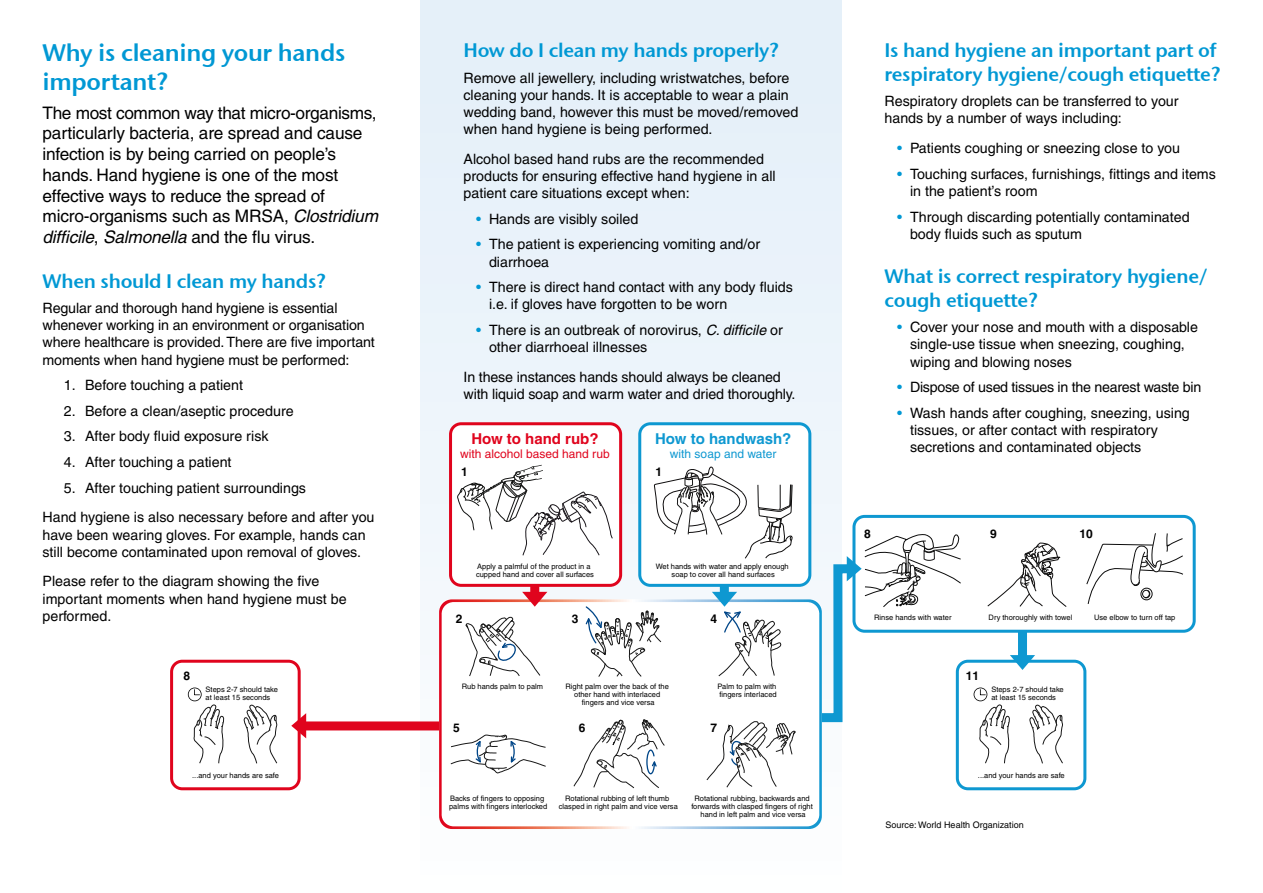
<style>
.page{position:relative;width:1263px;height:893px;background:#fff}
.page>*{position:absolute;margin:0;border:0;box-sizing:border-box;transform-origin:0 0}
.t1{font:24px/28.8px "Stone Sans Semi ITCTT";letter-spacing:-.015em;color:#0098d4}
.t2{font:19.5px/23.4px "Stone Sans Semi ITCTT";letter-spacing:-.015em;color:#0098d4}
.t3{font:17.25px/20.7px "Helvetica";letter-spacing:-.01em;color:#000}
.t4{font:700 15px "Helvetica";color:#0e98d1}
.t5{font:700 15px "Helvetica";color:#e0041d}
.t6{font:14.25px/17.1px "Helvetica";color:#000}
.t7{font:14.25px/25.7px "Helvetica";letter-spacing:-.02em;color:#000}
.t8{font:14.25px/25.7px "Helvetica";color:#0098d4}
.t9{font:12px "Helvetica";color:#e0041d}
.t10{font:12px "Helvetica";color:#0e98d1}
.t11{font:700 12px "Helvetica";color:#000}
.t12{font:9px "Helvetica";color:#000}
.t13{font:7.5px/8.2px "Helvetica";color:#000}
.s1{font-style:italic}
</style>
<div class="page">
<div style="left:421px;top:0;width:421px;height:599px;background:#e9f2fa"></div>
<svg style="left:715px;top:536px;width:312px;height:191px"></svg>
<svg style="left:278px;top:511px;width:266px;height:224px"></svg>
<div style="left:450px;top:424px;width:171px;height:161px;background:#fff;border-radius:11px"></div>
<div style="left:449px;top:422px;width:173px;height:165px;border:3px solid #e0041d;border-radius:11px"></div>
<div style="left:640px;top:424px;width:170px;height:161px;background:#fff;border-radius:11px"></div>
<div style="left:638px;top:422px;width:173px;height:165px;border:3px solid #0e98d1;border-radius:11px"></div>
<svg style="left:654px;top:466px;width:139px;height:93px"></svg>
<svg style="left:584px;top:594px;width:78px;height:5px"></svg>
<svg style="left:457px;top:465px;width:156px;height:91px"></svg>
<div style="left:172px;top:661px;width:127px;height:128px;background:#fff;border-radius:11px"></div>
<div style="left:170px;top:660px;width:131px;height:130px;border:3px solid #e0041d;border-radius:11px"></div>
<svg style="left:243px;top:704px;width:35px;height:60px"></svg>
<svg style="left:188px;top:659px;width:36px;height:105px"></svg>
<div style="left:854px;top:516px;width:340px;height:115px;background:#fff;border-radius:11px"></div>
<div style="left:852px;top:515px;width:344px;height:118px;border:3px solid #0e98d1;border-radius:11px"></div>
<svg style="left:987px;top:543px;width:80px;height:64px"></svg>
<svg style="left:1086px;top:533px;width:97px;height:71px"></svg>
<div style="left:957px;top:661px;width:128px;height:128px;background:#fff;border-radius:11px"></div>
<div style="left:956px;top:660px;width:130px;height:130px;border:3px solid #0e98d1;border-radius:11px"></div>
<svg style="left:439px;top:599px;width:383px;height:230px"></svg>
<svg style="left:522px;top:592px;width:25px;height:15px"></svg>
<svg style="left:712px;top:592px;width:70px;height:87px"></svg>
<svg style="left:973px;top:652px;width:91px;height:112px"></svg>
<svg style="left:847px;top:533px;width:114px;height:75px"></svg>
<svg style="left:291px;top:713px;width:15px;height:25px"></svg>
<h1 class="t1" style="left:43px;top:38px;width:304px">Why is cleaning your hands important?</h1>
<p class="t3" style="left:43px;top:102px;width:337px">The most common way that micro-organisms, particularly bacteria, are spread and cause infection is by being carried on people’s hands. Hand hygiene is one of the most effective ways to reduce the spread of micro-organisms such as MRSA, <span class="s1">Clostridium difficile</span>, <span class="s1">Salmonella</span> and the flu virus.</p>
<h2 class="t2" style="left:43px;top:269px;width:285px">When should I clean my hands?</h2>
<p class="t6" style="left:43px;top:300px;width:334px">Regular and thorough hand hygiene is essential whenever working in an environment or organisation where healthcare is provided. There are five important moments when hand hygiene must be performed:</p>
<p class="t6" style="left:64px;top:377px;width:181px">1. Before touching a patient</p>
<p class="t6" style="left:64px;top:402px;width:231px">2. Before a clean/aseptic procedure</p>
<p class="t6" style="left:64px;top:428px;width:206px">3. After body fluid exposure risk</p>
<p class="t6" style="left:64px;top:453px;width:169px">4. After touching a patient</p>
<p class="t6" style="left:43px;top:473px;width:333px;line-height:29.8px;text-indent:21px">5. After touching patient surroundings<br>Hand hygiene is also necessary before and after you</p>
<p class="t6" style="left:43px;top:526px;width:325px">have been wearing gloves. For example, hands can still become contaminated upon removal of gloves.</p>
<p class="t6" style="left:43px;top:573px;width:306px">Please refer to the diagram showing the five important moments when hand hygiene must be performed.</p>
<h2 class="t2" style="left:463px;top:39px;width:317px">How do I clean my hands properly?</h2>
<p class="t6" style="left:463px;top:69px;width:336px">Remove all jewellery, including wristwatches, before cleaning your hands. It is acceptable to wear a plain wedding band, however this must be moved/removed when hand hygiene is being performed.</p>
<p class="t6" style="left:463px;top:150px;width:314px">Alcohol based hand rubs are the recommended products for ensuring effective hand hygiene in all patient care situations except when:</p>
<p class="t6" style="left:489px;top:206px;width:273px;line-height:25.7px">Hands are visibly soiled<br>The patient is experiencing vomiting and/or</p>
<p class="t6" style="left:489px;top:249px;width:305px;line-height:25.7px">diarrhoea<br>There is direct hand contact with any body fluids</p>
<p class="t6" style="left:489px;top:291px;width:295px;line-height:25.7px">i.e. if gloves have forgotten to be worn<br>There is an outbreak of norovirus, <span class="s1">C. difficile</span> or</p>
<p class="t6" style="left:463px;top:332px;width:319px;line-height:29.8px;text-indent:26px">other diarrhoeal illnesses<br>In these instances hands should always be cleaned</p>
<p class="t6" style="left:463px;top:385px;width:333px">with liquid soap and warm water and dried thoroughly.</p>
<p class="t8" style="left:476px;top:206px;width:6px">• •</p>
<p class="t8" style="left:476px;top:274px;width:6px">•</p>
<p class="t8" style="left:476px;top:317px;width:6px">•</p>
<p class="t5" style="left:471px;top:429px;width:129px">How to hand rub?</p>
<p class="t9" style="left:460px;top:447px;width:151px">with alcohol based hand rub</p>
<p class="t4" style="left:655px;top:429px;width:138px">How to handwash?</p>
<p class="t10" style="left:670px;top:447px;width:108px">with soap and water</p>
<p class="t11" style="left:461px;top:465px;width:8px">1</p>
<p class="t11" style="left:655px;top:465px;width:8px">1</p>
<p class="t13" style="left:476px;top:562px;width:119px">Apply a palmful of the product in a cupped hand and cover all surfaces</p>
<p class="t13" style="left:656px;top:562px;width:135px;text-align:center">Wet hands with water and apply enough soap to cover all hand surfaces</p>
<p class="t11" style="left:456px;top:611px;width:8px">2</p>
<p class="t11" style="left:572px;top:611px;width:8px">3</p>
<p class="t11" style="left:710px;top:611px;width:8px">4</p>
<h2 class="t2" style="left:884px;top:39px;width:337px">Is hand hygiene an important part of respiratory hygiene/cough etiquette?</h2>
<p class="t6" style="left:884px;top:93px;width:296px">Respiratory droplets can be transferred to your hands by a number of ways including:</p>
<p class="t6" style="left:910px;top:135px;width:307px;line-height:25.7px">Patients coughing or sneezing close to you<br>Touching surfaces, furnishings, fittings and items</p>
<p class="t6" style="left:910px;top:178px;width:281px;line-height:25.7px">in the patient’s room<br>Through discarding potentially contaminated</p>
<p class="t6" style="left:910px;top:225px;width:173px">body fluids such as sputum</p>
<h2 class="t2" style="left:884px;top:265px;width:325px">What is correct respiratory hygiene/ cough etiquette?</h2>
<p class="t6" style="left:910px;top:319px;width:289px">Cover your nose and mouth with a disposable single-use tissue when sneezing, coughing, wiping and blowing noses</p>
<p class="t7" style="left:910px;top:374px;width:293px">Dispose of used tissues in the nearest waste bin<br>Wash hands after coughing, sneezing, using</p>
<p class="t6" style="left:910px;top:421px;width:249px">tissues, or after contact with respiratory secretions and contaminated objects</p>
<p class="t8" style="left:897px;top:135px;width:6px">• •</p>
<p class="t8" style="left:897px;top:204px;width:6px">•</p>
<p class="t8" style="left:897px;top:314px;width:6px">•</p>
<p class="t8" style="left:897px;top:374px;width:6px">• •</p>
<p class="t11" style="left:864px;top:527px;width:8px">8</p>
<p class="t11" style="left:990px;top:527px;width:8px">9</p>
<p class="t11" style="left:1079px;top:527px;width:15px">10</p>
<p class="t13" style="left:874px;top:613px;width:79px">Rinse hands with water</p>
<p class="t13" style="left:988px;top:613px;width:85px">Dry thoroughly with towel</p>
<p class="t13" style="left:1094px;top:613px;width:83px">Use elbow to turn off tap</p>
<p class="t11" style="left:183px;top:668px;width:8px">8</p>
<p class="t11" style="left:966px;top:668px;width:15px">11</p>
<p class="t13" style="left:206px;top:685px;width:74px">Steps 2-7 should take at least 15 seconds</p>
<p class="t13" style="left:462px;top:682px;width:83px">Rub hands palm to palm</p>
<p class="t13" style="left:565px;top:682px;width:105px;text-align:center">Right palm over the back of the other hand with interlaced fingers and vice versa</p>
<p class="t13" style="left:717px;top:682px;width:61px">Palm to palm with fingers interlaced</p>
<p class="t13" style="left:991px;top:685px;width:74px">Steps 2-7 should take at least 15 seconds</p>
<p class="t11" style="left:453px;top:721px;width:8px">5</p>
<p class="t11" style="left:579px;top:721px;width:8px">6</p>
<p class="t11" style="left:710px;top:721px;width:8px">7</p>
<p class="t13" style="left:192px;top:771px;width:88px">...and your hands are safe</p>
<p class="t13" style="left:978px;top:771px;width:88px">...and your hands are safe</p>
<p class="t13" style="left:449px;top:794px;width:100px">Backs of fingers to opposing palms with fingers interlocked</p>
<p class="t13" style="left:559px;top:794px;width:121px;text-align:center">Rotational rubbing of left thumb clasped in right palm and vice versa</p>
<p class="t13" style="left:691px;top:794px;width:123px;text-align:center">Rotational rubbing, backwards and forwards with clasped fingers of right hand in left palm and vice versa</p>
<p class="t12" style="left:885px;top:819px;width:140px">Source: World Health Organization</p>
</div>
